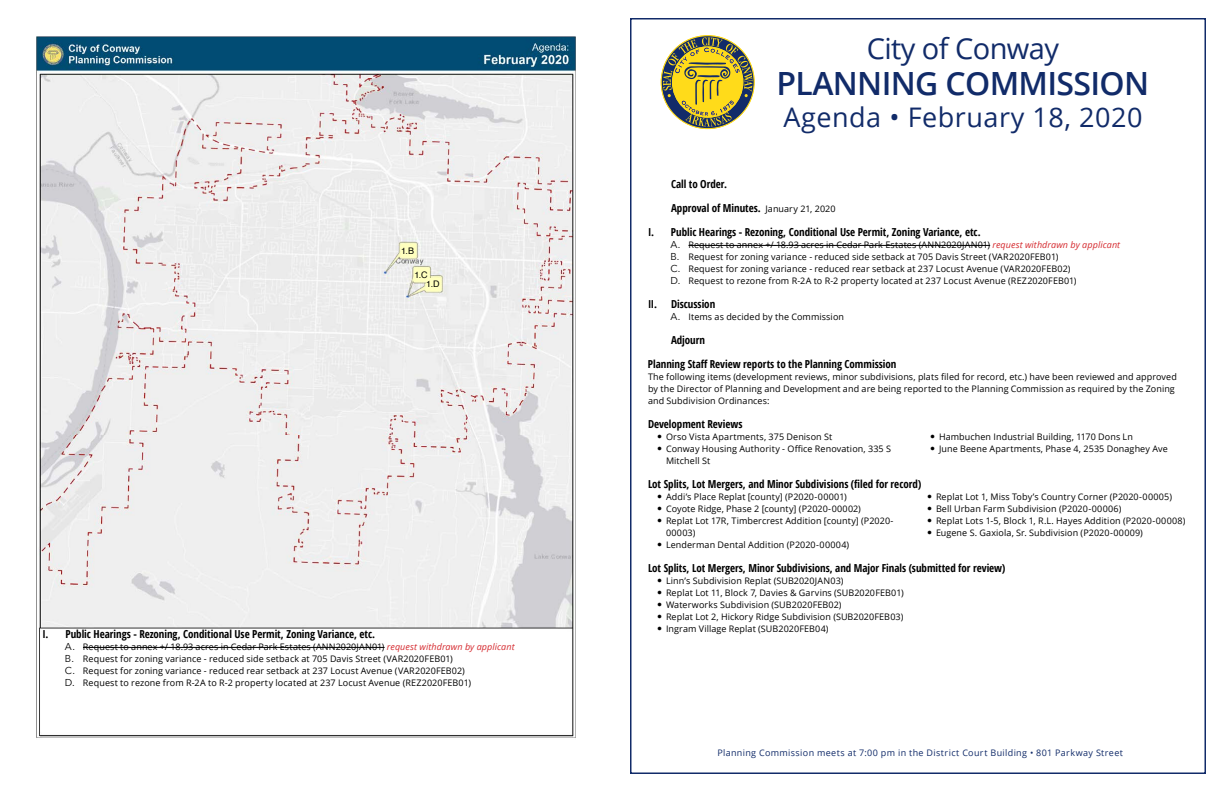
<style>
.page{position:relative;width:1224px;height:792px;background:#fff}
.page>*{position:absolute;margin:0;border:0;box-sizing:border-box;transform-origin:0 0}
.t1{font:600 32px "Open Sans";letter-spacing:-.02em;color:#112b69}
.t2{font:29px "Open Sans";letter-spacing:-.02em;color:#112b69}
.t3{font:27px "Open Sans";letter-spacing:.02em;color:#112b69}
.t4{font:700 11px/24px "Open Sans Condensed";letter-spacing:-.005em;color:#000}
.t5{font:9px/12px "Open Sans";letter-spacing:.01em;color:#000}
.t6{font:9px "Open Sans";letter-spacing:.04em;color:#112b69}
.t7{font:9px "Helvetica";color:#000}
.s1{font-family:"Avenir Next";font-size:10px}
.s2{font-style:italic;color:#d52a2f}
.s3{font-family:"Open Sans";font-weight:400;font-size:9px}
</style>
<div class="page">
<svg style="left:630px;top:18px;width:576px;height:756px"></svg>
<svg style="left:663px;top:37px;width:90px;height:90px"></svg>
<hr style="left:688px;top:245px;width:302px;height:1px;background:#000">
<img style="left:36px;top:36px;width:540px;height:702px">
<div style="left:42px;top:630px;width:525px;height:101px;background:#fff"></div>
<hr style="left:83px;top:647px;width:302px;height:1px;background:#000">
<div style="left:401px;top:245px;width:14px;height:12px;background:#ffffbe"></div>
<div style="left:426px;top:278px;width:14px;height:12px;background:#ffffbe"></div>
<div style="left:414px;top:269px;width:15px;height:12px;background:#ffffbe"></div>
<p class="t7" style="left:401px;top:244px;width:15px">1.B</p>
<p class="t7" style="left:414px;top:268px;width:15px">1.C</p>
<p class="t7" style="left:426px;top:277px;width:15px">1.D</p>
<p class="t4" style="left:42px;top:622px;width:334px">I. Public Hearings - Rezoning, Conditional Use Permit, Zoning Variance, etc.</p>
<p class="t5" style="left:65px;top:641px;width:451px"><span class="s1">A.</span> Request to annex +/-18.93 acres in Cedar Park Estates (ANN2020JAN01) <span class="s2">request withdrawn by applicant </span><span class="s1">B.</span> Request for zoning variance - reduced side setback at 705 Davis Street (VAR2020FEB01)<br><span class="s1">C.</span> Request for zoning variance - reduced rear setback at 237 Locust Avenue (VAR2020FEB02)<br><span class="s1">D.</span> Request to rezone from R-2A to R-2 property located at 237 Locust Avenue (REZ2020FEB01)</p>
<h2 class="t2" style="left:867px;top:28px;width:194px">City of Conway</h2>
<h1 class="t1" style="left:777px;top:61px;width:374px">PLANNING COMMISSION</h1>
<h3 class="t3" style="left:783px;top:98px;width:361px">Agenda • February 18, 2020</h3>
<p class="t4" style="left:671px;top:172px;width:58px">Call to Order.</p>
<p class="t4" style="left:671px;top:196px;width:166px">Approval of Minutes. <span class="s3">January 21, 2020</span></p>
<p class="t4" style="left:648px;top:220px;width:334px">I. Public Hearings - Rezoning, Conditional Use Permit, Zoning Variance, etc.</p>
<p class="t5" style="left:670px;top:239px;width:451px"><span class="s1">A.</span> Request to annex +/-18.93 acres in Cedar Park Estates (ANN2020JAN01) <span class="s2">request withdrawn by applicant </span><span class="s1">B.</span> Request for zoning variance - reduced side setback at 705 Davis Street (VAR2020FEB01)<br><span class="s1">C.</span> Request for zoning variance - reduced rear setback at 237 Locust Avenue (VAR2020FEB02)<br><span class="s1">D.</span> Request to rezone from R-2A to R-2 property located at 237 Locust Avenue (REZ2020FEB01)</p>
<p class="t4" style="left:648px;top:292px;width:69px">II. Discussion</p>
<p class="t5" style="left:670px;top:311px;width:175px"><span class="s1">A.</span> Items as decided by the Commission</p>
<p class="t4" style="left:648px;top:328px;width:250px;text-indent:23px">Adjourn<br>Planning Staff Review reports to the Planning Commission</p>
<p class="t5" style="left:648px;top:371px;width:530px">The following items (development reviews, minor subdivisions, plats filed for record, etc.) have been reviewed and approved by the Director of Planning and Development and are being reported to the Planning Commission as required by the Zoning and Subdivision Ordinances:</p>
<p class="t4" style="left:648px;top:412px;width:96px">Development Reviews</p>
<p class="t5" style="left:657px;top:431px;width:177px"><span class="s1">•</span> Orso Vista Apartments, 375 Denison St</p>
<p class="t5" style="left:666px;top:443px;width:227px;text-indent:-9px"><span class="s1">•</span> Conway Housing Authority - Office Renovation, 335 S<br>Mitchell St</p>
<p class="t5" style="left:930px;top:431px;width:205px"><span class="s1">•</span> Hambuchen Industrial Building, 1170 Dons Ln</p>
<p class="t5" style="left:930px;top:443px;width:239px"><span class="s1">•</span> June Beene Apartments, Phase 4, 2535 Donaghey Ave</p>
<p class="t4" style="left:648px;top:472px;width:275px">Lot Splits, Lot Mergers, and Minor Subdivisions (filed for record)</p>
<p class="t5" style="left:657px;top:491px;width:191px"><span class="s1">•</span> Addi’s Place Replat [county] (P2020-00001)</p>
<p class="t5" style="left:657px;top:503px;width:205px"><span class="s1">•</span> Coyote Ridge, Phase 2 [county] (P2020-00002)</p>
<p class="t5" style="left:666px;top:515px;width:229px;text-indent:-9px"><span class="s1">•</span> Replat Lot 17R, Timbercrest Addition [county] (P2020-<br>00003)</p>
<p class="t5" style="left:657px;top:539px;width:194px"><span class="s1">•</span> Lenderman Dental Addition (P2020-00004)</p>
<p class="t5" style="left:927px;top:491px;width:247px"><span class="s1">•</span> Replat Lot 1, Miss Toby’s Country Corner (P2020-00005)</p>
<p class="t5" style="left:927px;top:503px;width:196px"><span class="s1">•</span> Bell Urban Farm Subdivision (P2020-00006)</p>
<p class="t5" style="left:927px;top:515px;width:260px"><span class="s1">•</span> Replat Lots 1-5, Block 1, R.L. Hayes Addition (P2020-00008)</p>
<p class="t5" style="left:927px;top:527px;width:217px"><span class="s1">•</span> Eugene S. Gaxiola, Sr. Subdivision (P2020-00009)</p>
<p class="t4" style="left:648px;top:556px;width:359px">Lot Splits, Lot Mergers, Minor Subdivisions, and Major Finals (submitted for review)</p>
<p class="t5" style="left:657px;top:575px;width:188px"><span class="s1">•</span> Linn’s Subdivision Replat (SUB2020JAN03)</p>
<p class="t5" style="left:657px;top:587px;width:248px"><span class="s1">•</span> Replat Lot 11, Block 7, Davies &amp; Garvins (SUB2020FEB01)</p>
<p class="t5" style="left:657px;top:599px;width:186px"><span class="s1">•</span> Waterworks Subdivision (SUB2020FEB02)</p>
<p class="t5" style="left:657px;top:611px;width:248px"><span class="s1">•</span> Replat Lot 2, Hickory Ridge Subdivision (SUB2020FEB03)</p>
<p class="t5" style="left:657px;top:623px;width:173px"><span class="s1">•</span> Ingram Village Replat (SUB2020FEB04)</p>
<p class="t6" style="left:717px;top:747px;width:407px">Planning Commission meets at 7:00 pm in the District Court Building • 801 Parkway Street</p>
</div>
